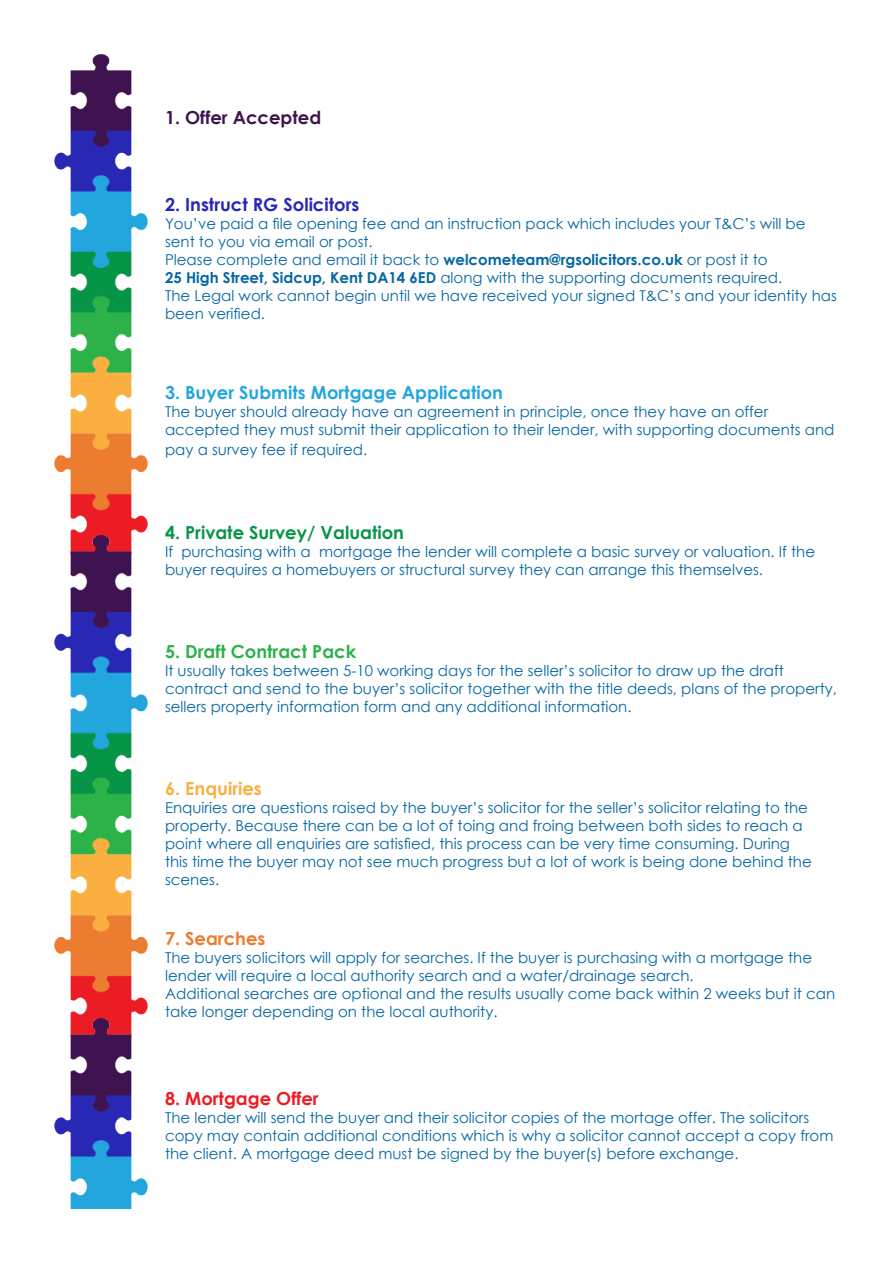
<style>
.page{position:relative;width:893px;height:1263px;background:#fff}
.page>*{position:absolute;margin:0;border:0;box-sizing:border-box;transform-origin:0 0}
.t1{font:700 18px "Century Gothic";color:#23a6de}
.t2{font:700 18px "Century Gothic";color:#079549}
.t3{font:700 18px "Century Gothic";color:#2927b6}
.t4{font:700 18px "Century Gothic";color:#2db14b}
.t5{font:700 18px "Century Gothic";color:#eb1c24}
.t6{font:700 18px "Century Gothic";color:#3f1350}
.t7{font:700 18px "Century Gothic";color:#fbaf41}
.t8{font:700 18px "Century Gothic";color:#ec7c30}
.t9{font:15px/18px "Century Gothic";color:#0667a2}
.s1{font-weight:700}
</style>
<div class="page">
<img style="left:54px;top:54px;width:93px;height:482px">
<img style="left:54px;top:536px;width:93px;height:483px">
<img style="left:54px;top:1019px;width:94px;height:190px">
<p class="t6" style="left:165px;top:104px;width:158px">1. Offer Accepted</p>
<p class="t3" style="left:165px;top:191px;width:196px">2. Instruct RG Solicitors</p>
<p class="t9" style="left:165px;top:215px;width:642px">You’ve paid a file opening fee and an instruction pack which includes your T&amp;C’s will be sent to you via email or post.</p>
<p class="t9" style="left:165px;top:251px;width:604px">Please complete and email it back to <span class="s1">welcometeam@rgsolicitors.co.uk</span> or post it to</p>
<p class="t9" style="left:165px;top:269px;width:619px"><span class="s1">25 High Street, Sidcup, Kent DA14 6ED</span> along with the supporting documents required.</p>
<p class="t9" style="left:165px;top:287px;width:673px">The Legal work cannot begin until we have received your signed T&amp;C’s and your identity has been verified.</p>
<p class="t1" style="left:165px;top:379px;width:340px">3. Buyer Submits Mortgage Application</p>
<p class="t9" style="left:165px;top:403px;width:605px">The buyer should already have an agreement in principle, once they have an offer</p>
<p class="t9" style="left:165px;top:420px;width:671px;line-height:19.8px">accepted they must submit their application to their lender, with supporting documents and pay a survey fee if required.</p>
<p class="t2" style="left:165px;top:519px;width:241px">4. Private Survey/ Valuation</p>
<p class="t9" style="left:165px;top:542px;width:652px">If purchasing with a mortgage the lender will complete a basic survey or valuation. If the buyer requires a homebuyers or structural survey they can arrange this themselves.</p>
<p class="t4" style="left:165px;top:637px;width:193px">5. Draft Contract Pack</p>
<p class="t9" style="left:165px;top:661px;width:620px">It usually takes between 5-10 working days for the seller’s solicitor to draw up the draft</p>
<p class="t9" style="left:165px;top:679px;width:673px">contract and send to the buyer’s solicitor together with the title deeds, plans of the property, sellers property information form and any additional information.</p>
<p class="t7" style="left:165px;top:775px;width:98px">6. Enquiries</p>
<p class="t9" style="left:165px;top:799px;width:648px">Enquiries are questions raised by the buyer’s solicitor for the seller’s solicitor relating to the property. Because there can be a lot of toing and froing between both sides to reach a point where all enquiries are satisfied, this process can be very time consuming. During this time the buyer may not see much progress but a lot of work is being done behind the scenes.</p>
<p class="t8" style="left:165px;top:925px;width:102px">7. Searches</p>
<p class="t9" style="left:165px;top:948px;width:649px">The buyers solicitors will apply for searches. If the buyer is purchasing with a mortgage the lender will require a local authority search and a water/drainage search.</p>
<p class="t9" style="left:165px;top:984px;width:672px">Additional searches are optional and the results usually come back within 2 weeks but it can take longer depending on the local authority.</p>
<p class="t5" style="left:165px;top:1084px;width:155px">8. Mortgage Offer</p>
<p class="t9" style="left:165px;top:1108px;width:670px">The lender will send the buyer and their solicitor copies of the mortage offer. The solicitors copy may contain additional conditions which is why a solicitor cannot accept a copy from the client. A mortgage deed must be signed by the buyer(s) before exchange.</p>
</div>
